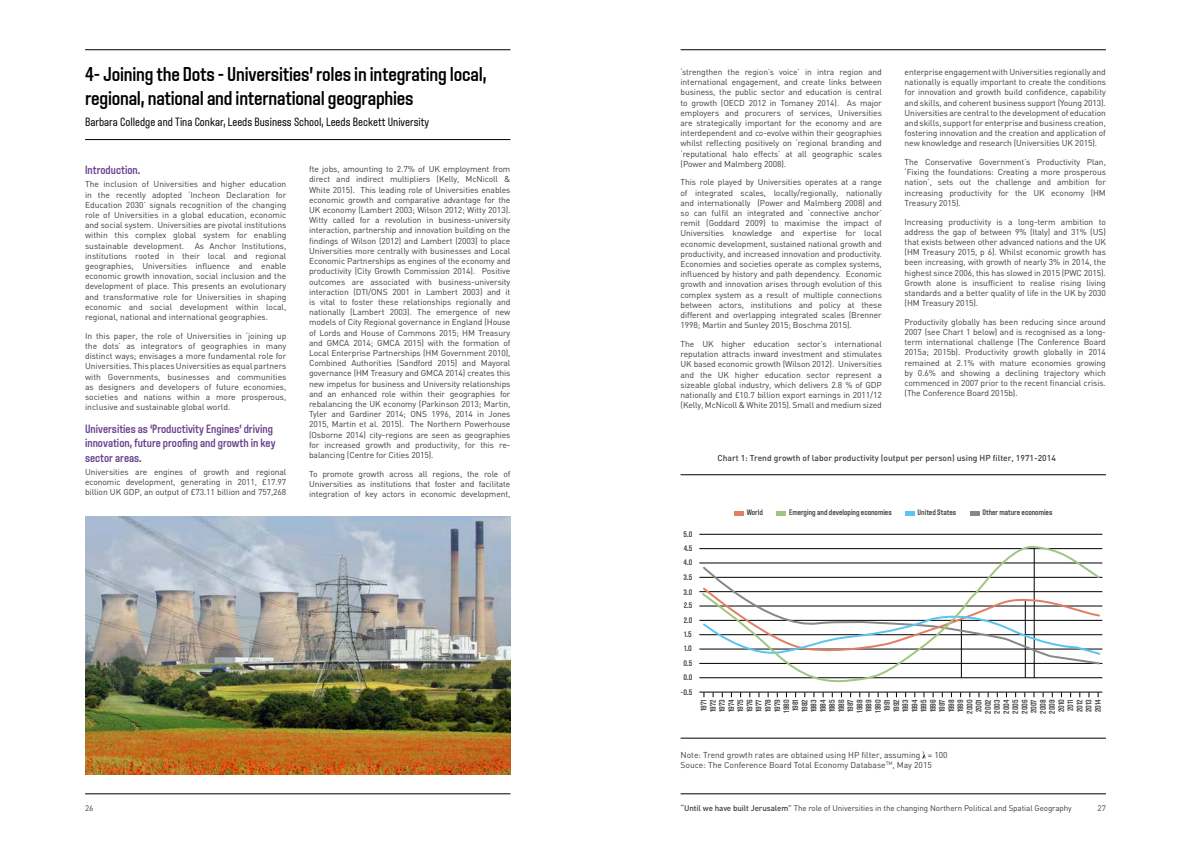
<style>
.page{position:relative;width:1191px;height:842px;background:#fff}
.page>*{position:absolute;margin:0;border:0;box-sizing:border-box;transform-origin:0 0}
.t1{font:500 20px/24px "Aveny TLBU";letter-spacing:-.01em;color:#000}
.t2{font:500 12px/14.4px "Aveny TLBU";color:#6b408e}
.t3{font:12px "Aveny TLBU";color:#000}
.t4{font:8.5px/10.2px "DIN";letter-spacing:-.01em;color:#3c3c3b;text-align:justify}
.t5{font:500 8.5px "DIN";color:#3c3c3b}
.t6{font:500 8px/9.2px "Aveny TLBU";color:#3c3c3b;text-align:center}
.t7{font:8px "DIN";letter-spacing:-.01em;color:#3c3c3b}
.s1{font-weight:500}
</style>
<div class="page">
<hr style="left:85px;top:794px;width:425px;height:1px;background:#000">
<hr style="left:680px;top:794px;width:426px;height:1px;background:#000">
<hr style="left:680px;top:50px;width:426px;height:1px;background:#000">
<hr style="left:85px;top:50px;width:425px;height:1px;background:#000">
<hr style="left:85px;top:139px;width:425px;height:1px;background:#000">
<img style="left:85px;top:517px;width:425px;height:258px">
<hr style="left:680px;top:475px;width:426px;height:1px;background:#000">
<hr style="left:680px;top:738px;width:426px;height:1px;background:#000">
<hr style="left:699px;top:692px;width:403px;height:1px;background:#000">
<hr style="left:699px;top:677px;width:403px;height:1px;background:#000">
<hr style="left:699px;top:663px;width:403px;height:1px;background:#000">
<hr style="left:699px;top:649px;width:403px;height:1px;background:#000">
<hr style="left:699px;top:634px;width:403px;height:1px;background:#000">
<hr style="left:699px;top:620px;width:403px;height:1px;background:#000">
<hr style="left:699px;top:606px;width:403px;height:1px;background:#000">
<hr style="left:699px;top:591px;width:403px;height:1px;background:#000">
<hr style="left:699px;top:577px;width:403px;height:1px;background:#000">
<hr style="left:699px;top:563px;width:403px;height:1px;background:#000">
<hr style="left:699px;top:548px;width:403px;height:1px;background:#000">
<hr style="left:699px;top:534px;width:403px;height:1px;background:#000">
<svg style="left:701px;top:546px;width:400px;height:137px"></svg>
<hr style="left:734px;top:511px;width:10px;height:4px;background:#e17f63">
<svg style="left:776px;top:511px;width:9px;height:4px"></svg>
<svg style="left:905px;top:511px;width:9px;height:4px"></svg>
<svg style="left:970px;top:511px;width:9px;height:4px"></svg>
<h1 class="t1" style="left:85px;top:63px;width:403px">4- Joining the Dots - Universities’ roles in integrating local, regional, national and international geographies</h1>
<h2 class="t3" style="left:85px;top:115px;width:345px">Barbara Colledge and Tina Conkar, Leeds Business School, Leeds Beckett University</h2>
<h2 class="t2" style="left:85px;top:163px;width:57px">Introduction.</h2>
<p class="t4" style="left:85px;top:179px;width:203px">The inclusion of Universities and higher education in the recently adopted ‘Incheon Declaration for Education 2030’ signals recognition of the changing role of Universities in a global education, economic and social system. Universities are pivotal institutions within this complex global system for enabling sustainable development. As Anchor Institutions, institutions rooted in their local and regional geographies, Universities influence and enable economic growth innovation, social inclusion and the development of place. This presents an evolutionary and transformative role for Universities in shaping economic and social development within local, regional, national and international geographies.</p>
<p class="t4" style="left:85px;top:330px;width:203px">In this paper, the role of Universities in ‘joining up the dots’ as integrators of geographies in many distinct ways; envisages a more fundamental role for Universities. This places Universities as equal partners with Governments, businesses and communities as designers and developers of future economies, societies and nations within a more prosperous, inclusive and sustainable global world.</p>
<h2 class="t2" style="left:85px;top:422px;width:192px">Universities as ‘Productivity Engines’ driving innovation, future proofing and growth in key sector areas.</h2>
<p class="t4" style="left:85px;top:467px;width:203px">Universities are engines of growth and regional economic development, generating in 2011, £17.97 billion UK GDP, an output of £73.11 billion and 757,268</p>
<p class="t4" style="left:309px;top:164px;width:203px">fte jobs, amounting to 2.7% of UK employment from direct and indirect multipliers (Kelly, McNicoll &amp; White 2015). This leading role of Universities enables economic growth and comparative advantage for the UK economy (Lambert 2003; Wilson 2012; Witty 2013).<br>Witty called for a revolution in business-university interaction, partnership and innovation building on the findings of Wilson (2012) and Lambert (2003) to place Universities more centrally with businesses and Local Economic Partnerships as engines of the economy and productivity (City Growth Commission 2014). Positive outcomes are associated with business-university interaction (DTI/ONS 2001 in Lambert 2003) and it is vital to foster these relationships regionally and nationally (Lambert 2003). The emergence of new models of City Regional governance in England (House of Lords and House of Commons 2015; HM Treasury and GMCA 2014; GMCA 2015) with the formation of Local Enterprise Partnerships (HM Government 2010), Combined Authorities (Sandford 2015) and Mayoral governance (HM Treasury and GMCA 2014) creates this new impetus for business and University relationships and an enhanced role within their geographies for rebalancing the UK economy (Parkinson 2013; Martin, Tyler and Gardiner 2014; ONS 1996, 2014 in Jones 2015, Martin et al. 2015). The Northern Powerhouse (Osborne 2014) city-regions are seen as geographies for increased growth and productivity, for this re&shy;balancing (Centre for Cities 2015).</p>
<p class="t4" style="left:309px;top:468px;width:203px">To promote growth across all regions, the role of Universities as institutions that foster and facilitate integration of key actors in economic development,</p>
<p class="t4" style="left:680px;top:67px;width:203px">‘strengthen the region’s voice’ in intra region and international engagement, and create links between business, the public sector and education is central to growth (OECD 2012 in Tomaney 2014). As major employers and procurers of services, Universities are strategically important for the economy and are interdependent and co-evolve within their geographies whilst reflecting positively on ‘regional branding and ‘reputational halo effects’ at all geographic scales (Power and Malmberg 2008).</p>
<p class="t4" style="left:680px;top:177px;width:203px">This role played by Universities operates at a range of integrated scales, locally/regionally, nationally and internationally (Power and Malmberg 2008) and so can fulfil an integrated and ‘connective anchor’ remit (Goddard 2009) to maximise the impact of Universities knowledge and expertise for local economic development, sustained national growth and productivity, and increased innovation and productivity.<br>Economies and societies operate as complex systems, influenced by history and path dependency. Economic growth and innovation arises through evolution of this complex system as a result of multiple connections between actors, institutions and policy at these different and overlapping integrated scales (Brenner 1998; Martin and Sunley 2015; Boschma 2015).</p>
<p class="t4" style="left:680px;top:339px;width:203px">The UK higher education sector’s international reputation attracts inward investment and stimulates UK based economic growth (Wilson 2012). Universities and the UK higher education sector represent a sizeable global industry, which delivers 2.8 % of GDP nationally and £10.7 billion export earnings in 2011/12 (Kelly, McNicoll &amp; White 2015). Small and medium sized</p>
<p class="t4" style="left:904px;top:67px;width:203px">enterprise engagement with Universities regionally and nationally is equally important to create the conditions for innovation and growth build confidence, capability and skills, and coherent business support (Young 2013).<br>Universities are central to the development of education and skills, support for enterprise and business creation, fostering innovation and the creation and application of new knowledge and research (Universities UK 2015).</p>
<p class="t4" style="left:904px;top:157px;width:203px">The Conservative Government’s Productivity Plan, ‘Fixing the foundations: Creating a more prosperous nation’, sets out the challenge and ambition for increasing productivity for the UK economy (HM Treasury 2015).</p>
<p class="t4" style="left:904px;top:216px;width:203px">Increasing productivity is a long-term ambition to address the gap of between 9% (Italy) and 31% (US) that exists between other advanced nations and the UK (HM Treasury 2015, p 6). Whilst economic growth has been increasing, with growth of nearly 3% in 2014, the highest since 2006, this has slowed in 2015 (PWC 2015).<br>Growth alone is insufficient to realise rising living standards and a better quality of life in the UK by 2030 (HM Treasury 2015).</p>
<p class="t4" style="left:904px;top:317px;width:203px">Productivity globally has been reducing since around 2007 (see Chart 1 below) and is recognised as a long&shy;term international challenge (The Conference Board 2015a; 2015b). Productivity growth globally in 2014 remained at 2.1% with mature economies growing by 0.6% and showing a declining trajectory which commenced in 2007 prior to the recent financial crisis. (The Conference Board 2015b).</p>
<p class="t5" style="left:717px;top:453px;width:340px">Chart 1: Trend growth of labor productivity (output per person) using HP filter, 1971-2014</p>
<p class="t6" style="left:683px;top:527px;width:10px;line-height:14.5px;text-align:justify">5.0<br>4.5<br>4.0<br>3.5<br>3.0</p>
<p class="t6" style="left:681px;top:599px;width:13px;line-height:14.4px">2.5<br>2.0<br>1.5<br>1.0<br>0.5<br>0.0 -0.5</p>
<p class="t6" style="left:746px;top:508px;width:18px">World</p>
<p class="t6" style="left:789px;top:508px;width:104px">Emerging and developing economies</p>
<p class="t6" style="left:917px;top:508px;width:40px">United States</p>
<p class="t6" style="left:982px;top:508px;width:71px">Other mature economies</p>
<p class="t6" style="left:699px;top:714px;width:16px;rotate:-90deg">1971<br>1972<br>1973<br>1974<br>1975<br>1976<br>1977<br>1978<br>1979<br>1980<br>1981<br>1982<br>1983<br>1984<br>1985<br>1986<br>1987<br>1988<br>1989<br>1990<br>1991<br>1992<br>1993<br>1994<br>1995<br>1996<br>1997<br>1998<br>1999<br>2000<br>2001<br>2002<br>2003<br>2004<br>2005<br>2006<br>2007<br>2008<br>2009<br>2010<br>2011<br>2012<br>2013<br>2014</p>
<p class="t4" style="left:680px;top:749px;width:269px">Note: Trend growth rates are obtained using HP filter, assuming \ = 100<br>Souce: The Conference Board Total Economy Database<sup>TM</sup>, May 2015</p>
<p class="t7" style="left:85px;top:803px;width:10px">26</p>
<p class="t7" style="left:680px;top:803px;width:393px"><span class="s1">“Until we have built Jerusalem”</span> The role of Universities in the changing Northern Political and Spatial Geography</p>
<p class="t7" style="left:1097px;top:803px;width:10px">27</p>
</div>
